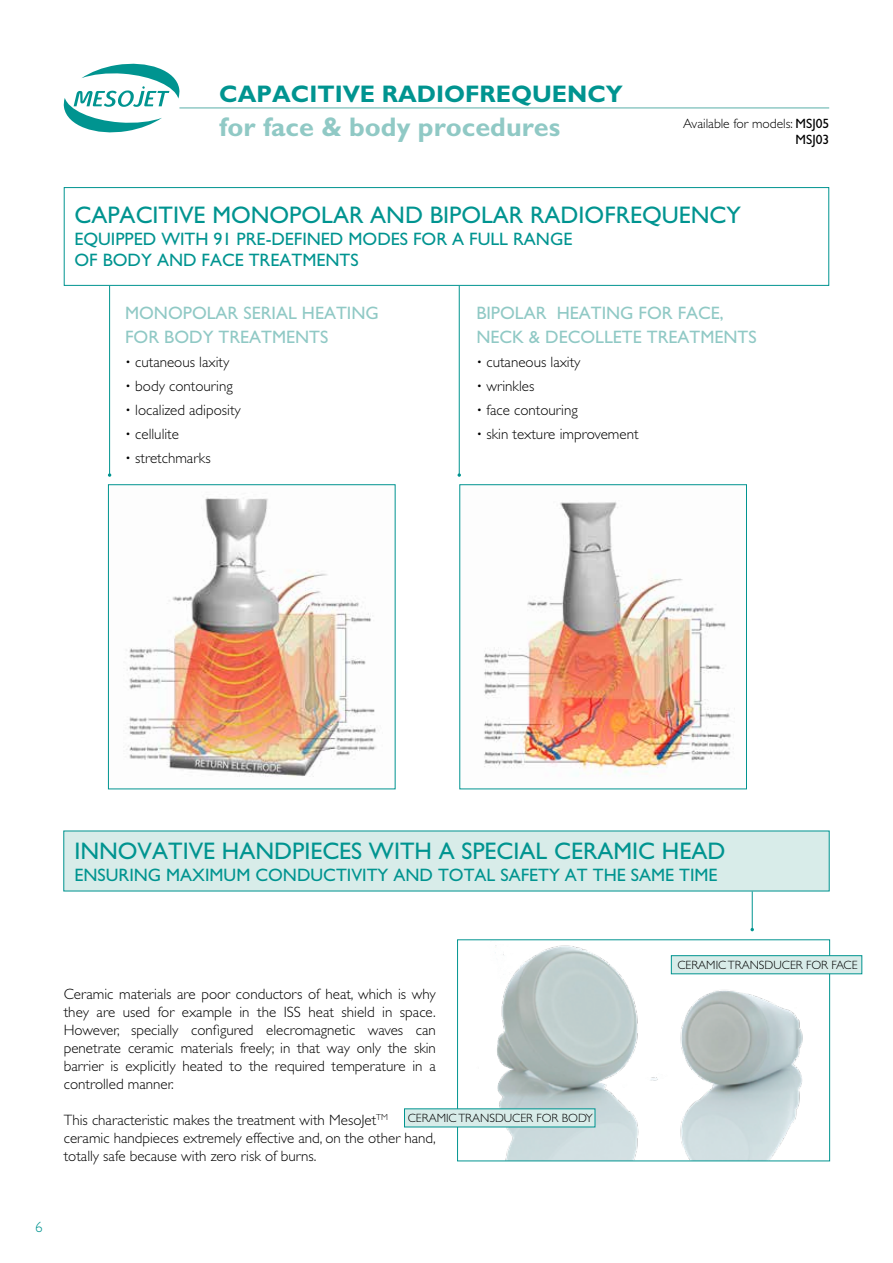
<style>
.page{position:relative;width:893px;height:1263px;background:#fff}
.page>*{position:absolute;margin:0;border:0;box-sizing:border-box;transform-origin:0 0}
.t1{font:700 27px "M Gill Sans";color:#90c9c5}
.t2{font:24px "M Gill Sans";color:#009490}
.t3{font:700 24px "M Gill Sans";color:#009490}
.t4{font:18px/21.6px "M Gill Sans";color:#009490}
.t5{font:18px/24px "M Gill Sans";color:#90c9c5}
.t6{font:300 15px/24px "Gill Sans";color:#000}
.t7{font:300 15px "Gill Sans";color:#009490}
.t8{font:300 13.5px "Gill Sans";color:#000}
.t9{font:13.5px "M Gill Sans";color:#000}
.t10{font:300 12px "Gill Sans";color:#000}
.s1{font-family:"M Gill Sans";font-weight:400}
.s2{font-family:"Champagne&Limousines";font-weight:700}
</style>
<div class="page">
<img style="left:459px;top:945px;width:369px;height:214px">
<div style="left:457px;top:939px;width:373px;height:222px;border:1px solid #009490"></div>
<svg style="left:64px;top:63px;width:116px;height:70px"></svg>
<hr style="left:179px;top:107px;width:650px;height:2px;background:#90c9c5">
<div style="left:64px;top:187px;width:765px;height:99px;border:1px solid #009490"></div>
<img style="left:126px;top:496px;width:250px;height:281px">
<div style="left:108px;top:484px;width:288px;height:305px;border:1px solid #009490"></div>
<img style="left:484px;top:502px;width:251px;height:272px">
<div style="left:459px;top:484px;width:288px;height:305px;border:1px solid #009490"></div>
<hr style="left:109px;top:286px;width:1px;height:189px;background:#009490">
<hr style="left:459px;top:286px;width:1px;height:189px;background:#009490">
<div style="left:63px;top:830px;width:767px;height:61px;background:#d8ece9"></div>
<hr style="left:752px;top:891px;width:1px;height:38px;background:#009490">
<div style="left:404px;top:1108px;width:191px;height:19px;background:#d8ece9"></div>
<div style="left:671px;top:955px;width:191px;height:19px;background:#d8ece9;border:1px solid #009490"></div>
<h2 class="t3" style="left:219px;top:80px;width:405px">CAPACITIVE RADIOFREQUENCY</h2>
<h1 class="t1" style="left:219px;top:112px;width:343px">for face &amp; body procedures</h1>
<p class="t8" style="left:683px;top:116px;width:148px">Available for models: <span class="s1">MSJ05</span></p>
<p class="t9" style="left:796px;top:133px;width:35px">MSJ03</p>
<h2 class="t2" style="left:74px;top:202px;width:668px">CAPACITIVE MONOPOLAR AND BIPOLAR RADIOFREQUENCY</h2>
<p class="t4" style="left:74px;top:228px;width:499px">EQUIPPED WITH 91 PRE-DEFINED MODES FOR A FULL RANGE<br>OF BODY AND FACE TREATMENTS</p>
<p class="t5" style="left:125px;top:301px;width:255px">MONOPOLAR SERIAL HEATING<br>FOR BODY TREATMENTS</p>
<p class="t6" style="left:125px;top:351px;width:117px"><span class="s2">･</span> cutaneous laxity<br><span class="s2">･</span> body contouring<span class="s2">･</span> localized adiposity<span class="s2">･</span> cellulite<br><span class="s2">･</span> stretchmarks</p>
<p class="t5" style="left:476px;top:301px;width:282px">BIPOLAR HEATING FOR FACE,<br>NECK &amp; DECOLLETE TREATMENTS</p>
<p class="t6" style="left:476px;top:351px;width:164px"><span class="s2">･</span> cutaneous laxity<br><span class="s2">･</span> wrinkles<br><span class="s2">･</span> face contouring<br><span class="s2">･</span> skin texture improvement</p>
<h2 class="t2" style="left:74px;top:838px;width:652px">INNOVATIVE HANDPIECES WITH A SPECIAL CERAMIC HEAD</h2>
<p class="t4" style="left:74px;top:864px;width:645px">ENSURING MAXIMUM CONDUCTIVITY AND TOTAL SAFETY AT THE SAME TIME</p>
<p class="t6" style="left:64px;top:985px;width:374px;line-height:18px;text-align:justify">Ceramic materials are poor conductors of heat, which is why they are used for example in the ISS heat shield in space.<br>However, specially configured elecromagnetic waves can penetrate ceramic materials freely; in that way only the skin barrier is explicitly heated to the required temperature in a controlled manner.</p>
<p class="t6" style="left:64px;top:1111px;width:374px;line-height:18px">This characteristic makes the treatment with MesoJet<sup>TM </sup>ceramic handpieces extremely effective and, on the other hand, totally safe because with zero risk of burns.</p>
<p class="t10" style="left:408px;top:1111px;width:187px">CERAMIC TRANSDUCER FOR BODY</p>
<p class="t7" style="left:35px;top:1218px;width:9px">6</p>
<p class="t10" style="left:677px;top:958px;width:182px">CERAMIC TRANSDUCER FOR FACE</p>
</div>
